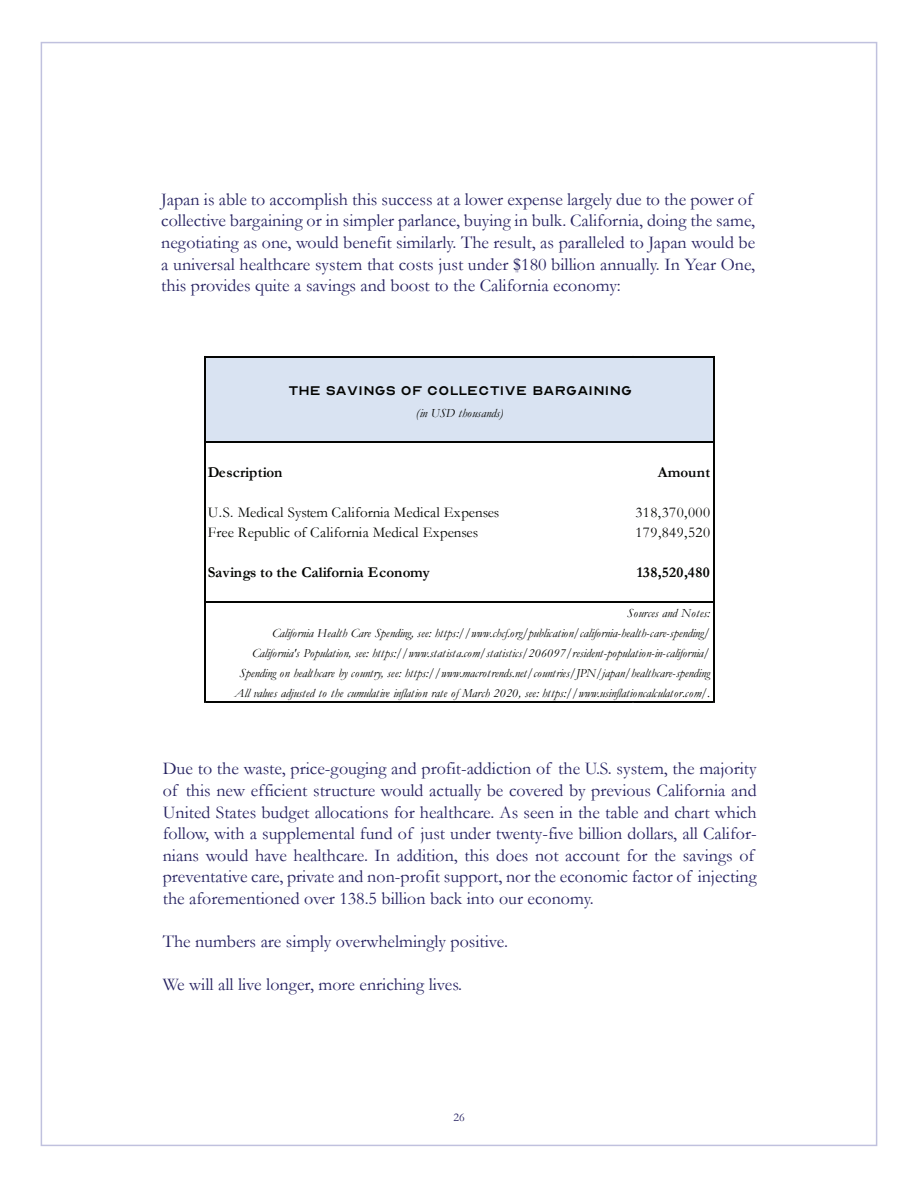
<style>
.page{position:relative;width:918px;height:1188px;background:#fff}
.page>*{position:absolute;margin:0;border:0;box-sizing:border-box;transform-origin:0 0}
.t1{font:18px/21.6px "Garamond";color:#252161}
.t2{font:17.55px "Optician Sans";letter-spacing:.025em;color:#040503}
.t3{font:15px "Garamond";letter-spacing:.01em;color:#040503}
.t4{font:700 15px "Garamond";letter-spacing:.02em;color:#040503}
.t5{font:15px "Garamond";letter-spacing:.03em;color:#040503}
.t6{font:700 15px "Garamond";letter-spacing:-.005em;color:#040503}
.t7{font:italic 12.45px/20px "Garamond";letter-spacing:-.005em;color:#040503;text-align:right}
.t8{font:12px "Garamond";color:#252161}
</style>
<div class="page">
<div style="left:205px;top:357px;width:509px;height:85px;background:#d9e3f2"></div>
<hr style="left:206px;top:356px;width:509px;height:1px;background:#040503">
<hr style="left:206px;top:441px;width:509px;height:1px;background:#040503">
<hr style="left:206px;top:601px;width:509px;height:1px;background:#040503">
<hr style="left:205px;top:356px;width:1px;height:346px;background:#040503">
<hr style="left:206px;top:701px;width:509px;height:1px;background:#040503">
<hr style="left:714px;top:357px;width:1px;height:345px;background:#040503">
<p class="t1" style="left:161px;top:188px;width:595px">Japan is able to accomplish this success at a lower expense largely due to the power of collective bargaining or in simpler parlance, buying in bulk. California, doing the same, negotiating as one, would benefit similarly. The result, as paralleled to Japan would be a universal healthcare system that costs just under $180 billion annually. In Year One, this provides quite a savings and boost to the California economy:</p>
<p class="t2" style="left:288px;top:382px;width:345px">The Savings of Collective Bargaining</p>
<p class="t7" style="left:416px;top:403px;width:89px">(in USD thousands)</p>
<p class="t6" style="left:208px;top:464px;width:76px">Description</p>
<p class="t4" style="left:658px;top:464px;width:54px">Amount</p>
<p class="t3" style="left:208px;top:504px;width:293px">U.S. Medical System California Medical Expenses</p>
<p class="t5" style="left:635px;top:504px;width:76px">318,370,000</p>
<p class="t3" style="left:208px;top:524px;width:272px">Free Republic of California Medical Expenses</p>
<p class="t5" style="left:635px;top:524px;width:76px">179,849,520</p>
<p class="t4" style="left:208px;top:564px;width:224px">Savings to the California Economy</p>
<p class="t4" style="left:637px;top:564px;width:75px">138,520,480</p>
<p class="t7" style="left:235px;top:603px;width:477px">Sources and Notes:<br>California Health Care Spending, see: https://www.chcf.org/publication/california-health-care-spending/ California's Population, see: https://www.statista.com/statistics/206097/resident-population-in-california/ Spending on healthcare by country, see: https://www.macrotrends.net/countries/JPN/japan/healthcare-spending All values adjusted to the cumulative inflation rate of March 2020, see: https://www.usinflationcalculator.com/.</p>
<p class="t1" style="left:163px;top:758px;width:595px">Due to the waste, price-gouging and profit-addiction of the U.S. system, the majority of this new efficient structure would actually be covered by previous California and United States budget allocations for healthcare. As seen in the table and chart which follow, with a supplemental fund of just under twenty-five billion dollars, all Califor&shy;nians would have healthcare. In addition, this does not account for the savings of preventative care, private and non-profit support, nor the economic factor of injecting the aforementioned over 138.5 billion back into our economy.</p>
<p class="t1" style="left:163px;top:930px;width:347px">The numbers are simply overwhelmingly positive.</p>
<p class="t1" style="left:163px;top:974px;width:301px">We will all live longer, more enriching lives.</p>
<p class="t8" style="left:453px;top:1110px;width:13px">26</p>
</div>
